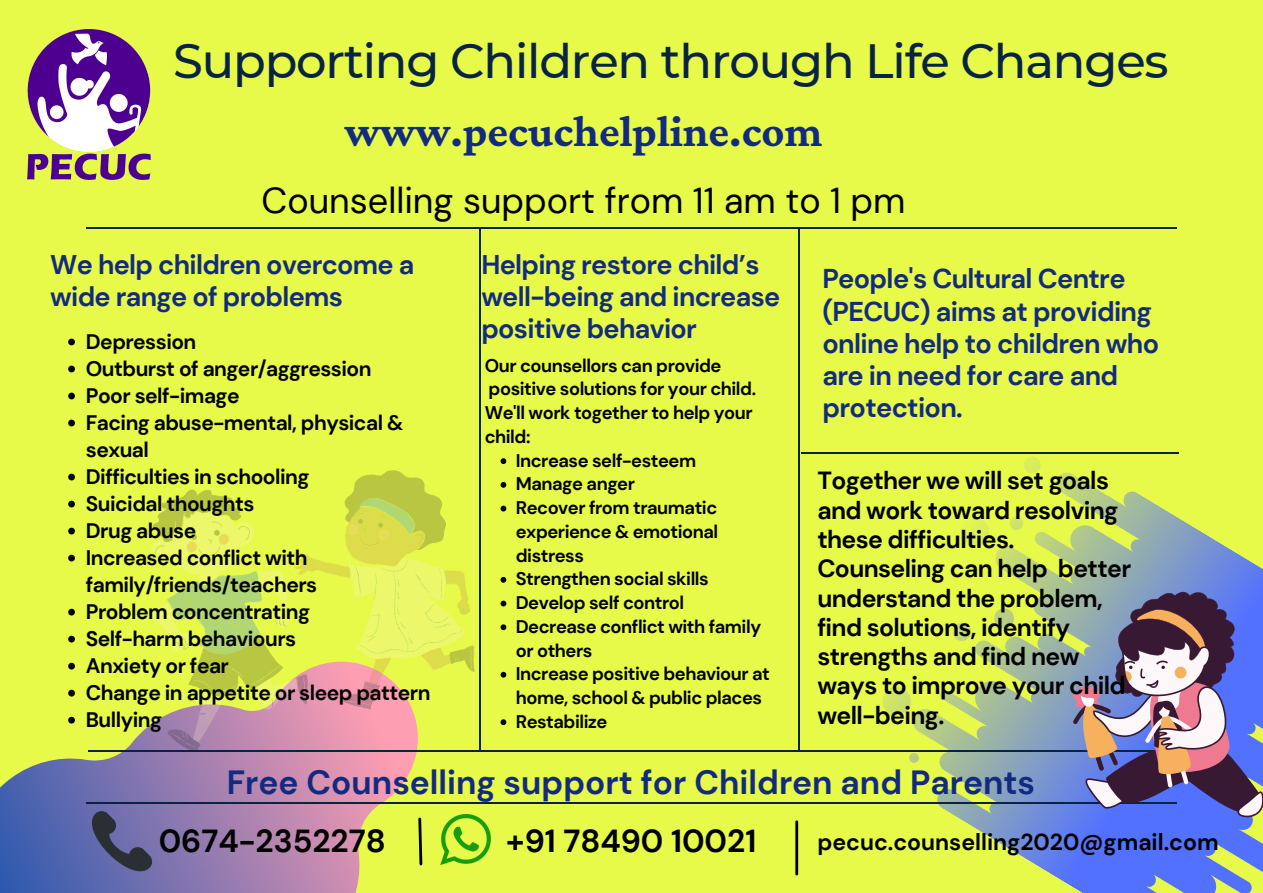
<style>
.page{position:relative;width:1263px;height:893px;background:#e7fa4a}
.page>*{position:absolute;margin:0;border:0;box-sizing:border-box;transform-origin:0 0}
.t1{font:500 48px "Montserrat";letter-spacing:-.025em;color:#092342}
.t2{font:700 44.47px "Crimson Pro";color:#122b80}
.t3{font:36px "DM Sans";color:#000}
.t4{font:700 33.53px "DM Sans";color:#122b80}
.t5{font:700 31.8px "DM Sans";color:#000}
.t6{font:700 27.15px/32.2px "DM Sans";letter-spacing:-.025em;color:#122b80}
.t7{font:700 27px/32.1px "DM Sans";letter-spacing:-.025em;color:#122b80}
.t8{font:700 24.75px/29.2px "DM Sans";letter-spacing:-.025em;color:#000}
.t9{font:700 23.02px "DM Sans";color:#000}
.t10{font:700 21px/27px "DM Sans";letter-spacing:-.025em;color:#000}
.t11{font:700 18.3px/23.7px "DM Sans";letter-spacing:-.025em;color:#000}
</style>
<div class="page">
<hr style="left:87px;top:227px;width:1090px;height:2px;background:#092342">
<svg style="left:882px;top:457px;width:381px;height:436px"></svg>
<svg style="left:0;top:662px;width:417px;height:231px"></svg>
<svg style="left:152px;top:470px;width:323px;height:280px"></svg>
<hr style="left:89px;top:750px;width:1090px;height:2px;background:#092342">
<hr style="left:479px;top:228px;width:2px;height:524px;background:#092342">
<hr style="left:798px;top:228px;width:2px;height:522px;background:#092342">
<hr style="left:801px;top:452px;width:378px;height:2px;background:#092342">
<hr style="left:87px;top:802px;width:1090px;height:2px;background:#092342">
<svg style="left:1072px;top:590px;width:191px;height:227px;background:#827ba7"></svg>
<img style="left:440px;top:814px;width:51px;height:51px">
<svg style="left:418px;top:817px;width:5px;height:49px"></svg>
<hr style="left:795px;top:821px;width:3px;height:53px;background:#000">
<img style="left:28px;top:30px;width:123px;height:150px">
<svg style="left:77px;top:810px;width:76px;height:75px;background:#5a5e92"></svg>
<svg style="left:68px;top:339px;width:7px;height:6px"></svg>
<svg style="left:68px;top:366px;width:7px;height:6px"></svg>
<svg style="left:68px;top:393px;width:7px;height:6px"></svg>
<svg style="left:68px;top:420px;width:7px;height:6px"></svg>
<svg style="left:68px;top:474px;width:7px;height:6px"></svg>
<svg style="left:68px;top:501px;width:7px;height:6px"></svg>
<svg style="left:68px;top:528px;width:7px;height:6px"></svg>
<svg style="left:68px;top:555px;width:7px;height:6px"></svg>
<svg style="left:68px;top:609px;width:7px;height:6px"></svg>
<svg style="left:68px;top:636px;width:7px;height:6px"></svg>
<svg style="left:68px;top:663px;width:7px;height:6px"></svg>
<svg style="left:68px;top:690px;width:7px;height:6px"></svg>
<svg style="left:68px;top:717px;width:7px;height:6px"></svg>
<svg style="left:500px;top:458px;width:6px;height:6px"></svg>
<svg style="left:500px;top:482px;width:6px;height:6px"></svg>
<svg style="left:500px;top:506px;width:6px;height:5px"></svg>
<svg style="left:500px;top:577px;width:6px;height:6px"></svg>
<svg style="left:500px;top:600px;width:6px;height:6px"></svg>
<svg style="left:500px;top:624px;width:6px;height:6px"></svg>
<svg style="left:500px;top:672px;width:6px;height:5px"></svg>
<svg style="left:500px;top:719px;width:6px;height:6px"></svg>
<p class="t1" style="left:173px;top:31px;width:997px">Supporting Children through Life Changes</p>
<p class="t2" style="left:344px;top:106px;width:479px">www.pecuchelpline.com</p>
<p class="t3" style="left:261px;top:177px;width:645px">Counselling support from 11 am to 1 pm</p>
<p class="t7" style="left:50px;top:249px;width:366px">We help children overcome a wide range of problems</p>
<p class="t10" style="left:86px;top:328px;width:112px">Depression</p>
<p class="t10" style="left:86px;top:355px;width:287px">Outburst of anger/aggression</p>
<p class="t10" style="left:86px;top:382px;width:155px">Poor self-image</p>
<p class="t10" style="left:86px;top:409px;width:319px">Facing abuse-mental, physical &amp; sexual</p>
<p class="t10" style="left:86px;top:463px;width:225px">Difficulties in schooling</p>
<p class="t10" style="left:86px;top:490px;width:170px">Suicidal thoughts</p>
<p class="t10" style="left:86px;top:517px;width:112px">Drug abuse</p>
<p class="t10" style="left:86px;top:544px;width:233px">Increased conflict with family/friends/teachers</p>
<p class="t10" style="left:86px;top:598px;width:226px">Problem concentrating</p>
<p class="t10" style="left:86px;top:625px;width:212px">Self-harm behaviours</p>
<p class="t10" style="left:86px;top:652px;width:145px">Anxiety or fear</p>
<p class="t10" style="left:86px;top:679px;width:346px">Change in appetite or sleep pattern</p>
<p class="t10" style="left:86px;top:706px;width:78px">Bullying</p>
<p class="t7" style="left:481px;top:249px;width:300px">Helping restore child’s well-being and increase positive behavior</p>
<p class="t11" style="left:485px;top:354px;width:273px">Our counsellors can provide positive solutions for your child.<br>We'll work together to help your child:</p>
<p class="t11" style="left:516px;top:448px;width:182px">Increase self-esteem</p>
<p class="t11" style="left:516px;top:472px;width:121px">Manage anger</p>
<p class="t11" style="left:516px;top:496px;width:204px;text-align:justify">Recover from traumatic experience &amp; emotional distress</p>
<p class="t11" style="left:516px;top:567px;width:194px">Strengthen social skills</p>
<p class="t11" style="left:516px;top:591px;width:170px">Develop self control</p>
<p class="t11" style="left:516px;top:615px;width:247px">Decrease conflict with family or others</p>
<p class="t11" style="left:516px;top:662px;width:256px">Increase positive behaviour at home, school &amp; public places</p>
<p class="t11" style="left:516px;top:709px;width:93px">Restabilize</p>
<p class="t6" style="left:822px;top:263px;width:338px">People's Cultural Centre (PECUC) aims at providing online help to children who are in need for care and protection.</p>
<p class="t8" style="left:817px;top:466px;width:315px">Together we will set goals and work toward resolving these difficulties.<br>Counseling can help better understand the problem, find solutions, identify strengths and find new ways to improve your child well-being.</p>
<p class="t4" style="left:227px;top:760px;width:810px">Free Counselling support for Children and Parents</p>
<p class="t5" style="left:159px;top:820px;width:228px">0674-2352278</p>
<p class="t9" style="left:817px;top:827px;width:403px">pecuc.counselling2020@gmail.com</p>
<p class="t5" style="left:506px;top:820px;width:252px">+91 78490 10021</p>
</div>
